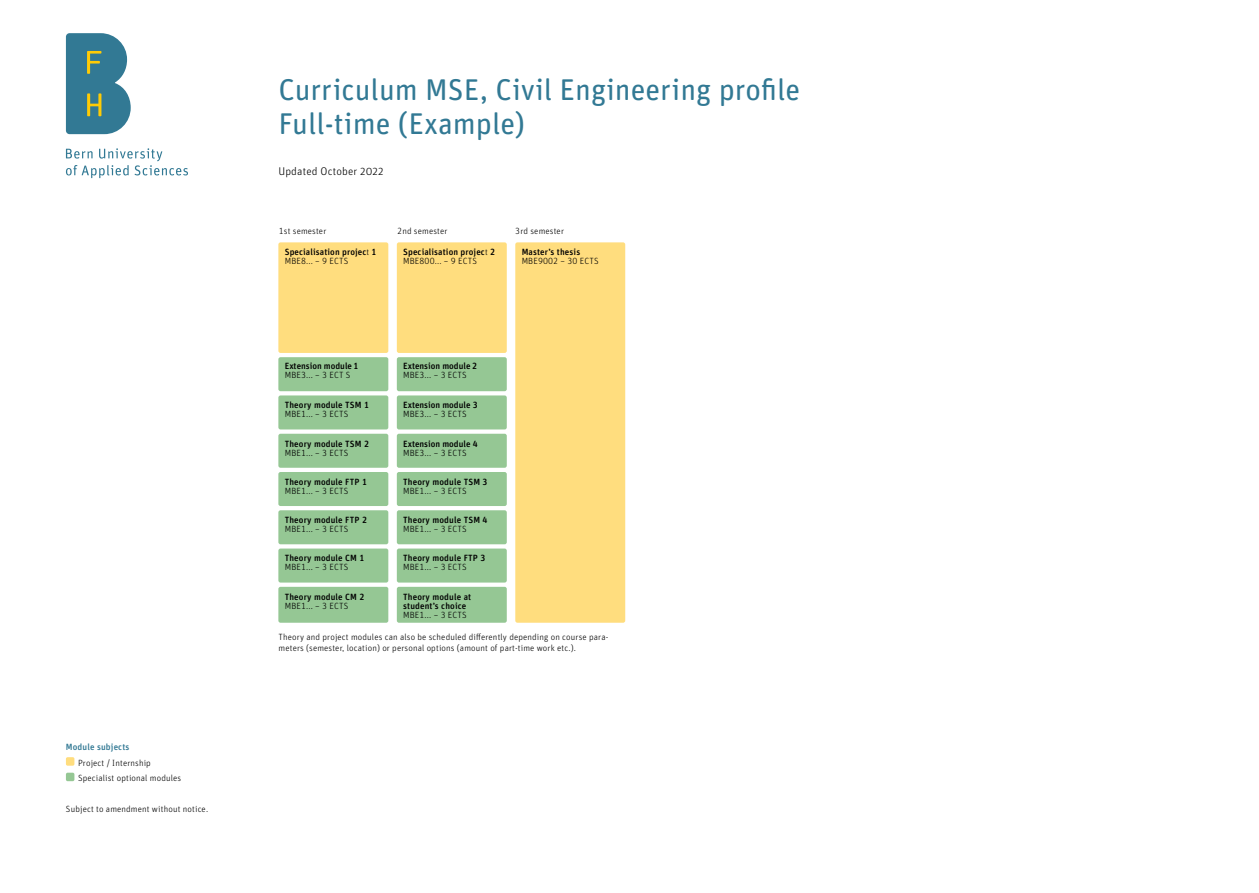
<style>
.page{position:relative;width:1259px;height:893px;background:#fff}
.page>*{position:absolute;margin:0;border:0;box-sizing:border-box;transform-origin:0 0}
.Headline_Innenseiten{font:30px "Unit Rounded Pro";color:#327994}
.t1{font:300 11.25px "Unit Rounded Pro";letter-spacing:.015em;color:#000}
.Tabelle_6p_fett{font:500 9px/9px "Unit Rounded Pro";letter-spacing:.015em;color:#000}
.Tabelle_6p_fett-2{font:300 9px "Unit Rounded Pro";letter-spacing:.015em;color:#000}
.Grafiktext{font:300 9px/10.8px "Unit Rounded Pro";letter-spacing:.015em;color:#000}
.Tabellen{font:300 9px "Unit Rounded Pro";letter-spacing:.015em;color:#000}
.Tabellen_6pt{font:300 9px "Unit Rounded Pro";letter-spacing:.015em;color:#000}
.Bildlegende{font:500 9px "Unit Rounded Pro";letter-spacing:.015em;color:#327994}
.Tabellen_6pt-2{font:500 9px "Unit Rounded Pro";letter-spacing:.015em;color:#000}
.s1{font-weight:300}
</style>
<div class="page">
<div style="left:66px;top:757px;width:8px;height:9px;background:#ffdd7e;border-radius:2px"></div>
<div style="left:66px;top:773px;width:8px;height:8px;background:#95c794;border-radius:2px"></div>
<div style="left:278px;top:242px;width:110px;height:111px;background:#ffdd7e;border-radius:2px"></div>
<div style="left:397px;top:242px;width:110px;height:111px;background:#ffdd7e;border-radius:2px"></div>
<div style="left:515px;top:242px;width:110px;height:381px;background:#ffdd7e;border-radius:2px"></div>
<div style="left:278px;top:549px;width:110px;height:34px;background:#95c794;border-radius:2px"></div>
<div style="left:278px;top:587px;width:110px;height:36px;background:#95c794;border-radius:2px"></div>
<div style="left:278px;top:434px;width:110px;height:34px;background:#95c794;border-radius:2px"></div>
<div style="left:278px;top:472px;width:110px;height:34px;background:#95c794;border-radius:2px"></div>
<div style="left:278px;top:395px;width:110px;height:34px;background:#95c794;border-radius:2px"></div>
<div style="left:278px;top:510px;width:110px;height:34px;background:#95c794;border-radius:2px"></div>
<div style="left:278px;top:357px;width:110px;height:34px;background:#95c794;border-radius:2px"></div>
<div style="left:397px;top:549px;width:110px;height:34px;background:#95c794;border-radius:2px"></div>
<div style="left:397px;top:587px;width:110px;height:36px;background:#95c794;border-radius:2px"></div>
<div style="left:397px;top:434px;width:110px;height:34px;background:#95c794;border-radius:2px"></div>
<div style="left:397px;top:472px;width:110px;height:34px;background:#95c794;border-radius:2px"></div>
<div style="left:397px;top:395px;width:110px;height:34px;background:#95c794;border-radius:2px"></div>
<div style="left:397px;top:510px;width:110px;height:34px;background:#95c794;border-radius:2px"></div>
<div style="left:397px;top:357px;width:110px;height:34px;background:#95c794;border-radius:2px"></div>
<svg style="left:66px;top:33px;width:65px;height:101px;background:#518b99"></svg>
<svg style="left:66px;top:148px;width:122px;height:30px"></svg>
<p class="Bildlegende" style="left:66px;top:741px;width:65px">Module subjects</p>
<p class="Tabellen" style="left:78px;top:757px;width:74px">Project / Internship</p>
<p class="Tabellen" style="left:78px;top:772px;width:105px">Specialist optional modules</p>
<p class="Tabellen" style="left:66px;top:803px;width:144px">Subject to amendment without notice.</p>
<p class="Headline_Innenseiten" style="left:278px;top:69px;width:523px">Curriculum MSE, Civil Engineering profile</p>
<p class="Headline_Innenseiten" style="left:278px;top:103px;width:248px">Full-time (Example)</p>
<p class="t1" style="left:278px;top:164px;width:107px">Updated October 2022</p>
<p class="Tabellen_6pt" style="left:279px;top:225px;width:49px">1st semester</p>
<p class="Tabellen_6pt" style="left:397px;top:225px;width:52px">2nd semester</p>
<p class="Tabellen_6pt" style="left:515px;top:225px;width:50px">3rd semester</p>
<p class="Tabelle_6p_fett" style="left:285px;top:247px;width:93px">Specialisation projec<span class="s1">t</span> 1</p>
<p class="Tabelle_6p_fett-2" style="left:285px;top:255px;width:65px">MBE8... – 9 ECTS</p>
<p class="Tabelle_6p_fett" style="left:403px;top:247px;width:93px">Specialisation projec<span class="s1">t</span> 2</p>
<p class="Tabelle_6p_fett-2" style="left:403px;top:255px;width:75px">MBE800... – 9 ECTS</p>
<p class="Tabellen_6pt-2" style="left:522px;top:246px;width:60px">Master’s thesis</p>
<p class="Tabelle_6p_fett-2" style="left:522px;top:255px;width:78px">MBE9002 – 30 ECTS</p>
<p class="Tabelle_6p_fett" style="left:285px;top:361px;width:75px">Extension module 1</p>
<p class="Tabelle_6p_fett-2" style="left:285px;top:369px;width:67px">MBE3... – 3 ECT S</p>
<p class="Tabelle_6p_fett" style="left:403px;top:361px;width:75px">Extension module 2</p>
<p class="Tabelle_6p_fett-2" style="left:403px;top:369px;width:65px">MBE3... – 3 ECTS</p>
<p class="Tabelle_6p_fett" style="left:285px;top:400px;width:86px">Theory module TSM 1</p>
<p class="Tabelle_6p_fett-2" style="left:285px;top:408px;width:65px">MBE1... – 3 ECTS</p>
<p class="Tabelle_6p_fett" style="left:403px;top:400px;width:76px">Extension module 3</p>
<p class="Tabelle_6p_fett-2" style="left:403px;top:408px;width:65px">MBE3... – 3 ECTS</p>
<p class="Tabelle_6p_fett" style="left:285px;top:439px;width:86px">Theory module TSM 2</p>
<p class="Tabelle_6p_fett-2" style="left:285px;top:447px;width:65px">MBE1... – 3 ECTS</p>
<p class="Tabelle_6p_fett" style="left:285px;top:477px;width:84px">Theory module FTP 1</p>
<p class="Tabelle_6p_fett-2" style="left:285px;top:485px;width:65px">MBE1... – 3 ECTS</p>
<p class="Tabelle_6p_fett" style="left:403px;top:439px;width:76px">Extension module 4</p>
<p class="Tabelle_6p_fett-2" style="left:403px;top:447px;width:65px">MBE3... – 3 ECTS</p>
<p class="Tabelle_6p_fett" style="left:403px;top:477px;width:86px">Theory module TSM 3</p>
<p class="Tabelle_6p_fett-2" style="left:403px;top:485px;width:65px">MBE1... – 3 ECTS</p>
<p class="Tabelle_6p_fett" style="left:285px;top:515px;width:84px">Theory module FTP 2</p>
<p class="Tabelle_6p_fett-2" style="left:285px;top:523px;width:65px">MBE1... – 3 ECTS</p>
<p class="Tabelle_6p_fett" style="left:403px;top:515px;width:86px">Theory module TSM 4</p>
<p class="Tabelle_6p_fett-2" style="left:403px;top:523px;width:65px">MBE1... – 3 ECTS</p>
<p class="Tabelle_6p_fett" style="left:285px;top:553px;width:81px">Theory module CM 1</p>
<p class="Tabelle_6p_fett-2" style="left:285px;top:562px;width:65px">MBE1... – 3 ECTS</p>
<p class="Tabelle_6p_fett" style="left:285px;top:592px;width:81px">Theory module CM 2</p>
<p class="Tabelle_6p_fett-2" style="left:285px;top:600px;width:65px">MBE1... – 3 ECTS</p>
<p class="Tabelle_6p_fett" style="left:403px;top:553px;width:84px">Theory module FTP 3</p>
<p class="Tabelle_6p_fett-2" style="left:403px;top:562px;width:65px">MBE1... – 3 ECTS</p>
<p class="Tabelle_6p_fett" style="left:403px;top:592px;width:70px">Theory module at student’s choice</p>
<p class="Tabelle_6p_fett-2" style="left:403px;top:609px;width:65px">MBE1... – 3 ECTS</p>
<p class="Grafiktext" style="left:279px;top:631px;width:331px">Theory and project modules can also be scheduled differently depending on course para&shy;meters (semester, location) or personal options (amount of part-time work etc.).</p>
</div>
